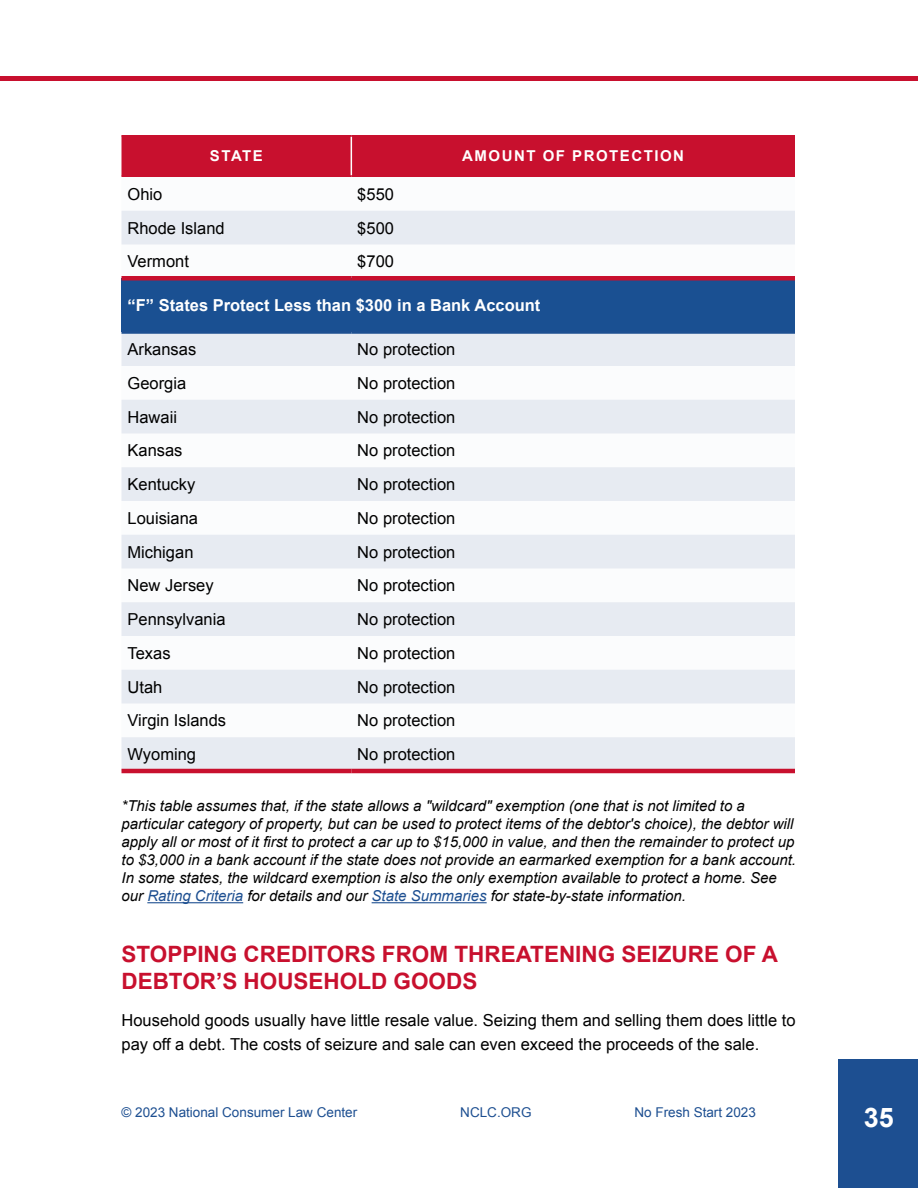
<style>
.page{position:relative;width:918px;height:1188px;background:#fff}
.page>*{position:absolute;margin:0;border:0;box-sizing:border-box;transform-origin:0 0}
.t1{font:700 27px "Arial";color:#fff}
.t2{font:700 22.5px/27px "Arial";color:#c8102e}
.t3{font:16.5px/24px "Arial";color:#000}
.t4{font:700 16.5px "Arial";color:#fff}
.t5{font:italic 15px/18px "Arial";color:#000}
.t6{font:700 15px "Arial";letter-spacing:.1em;color:#fff}
.t7{font:13.5px "Arial";color:#1d4f91}
.s1{color:#1d4f91}
</style>
<div class="page">
<hr style="left:147px;top:902px;width:96px;height:1px;background:#1d4f91">
<hr style="left:372px;top:902px;width:115px;height:1px;background:#1d4f91">
<div style="left:122px;top:136px;width:673px;height:40px;background:#c8102e"></div>
<svg style="left:122px;top:211px;width:673px;height:558px;fill:#e7ebf2"></svg>
<div style="left:122px;top:278px;width:673px;height:54px;background:#1a5092"></div>
<hr style="left:351px;top:136px;width:1px;height:40px;background:#fff">
<hr style="left:122px;top:276px;width:229px;height:4px;background:#c8102e">
<hr style="left:351px;top:276px;width:444px;height:4px;background:#c8102e">
<hr style="left:122px;top:331px;width:229px;height:3px;background:#1d4f91">
<hr style="left:351px;top:331px;width:444px;height:3px;background:#1d4f91">
<hr style="left:122px;top:176px;width:229px;height:1px;background:#c8102e">
<hr style="left:351px;top:176px;width:444px;height:1px;background:#c8102e">
<hr style="left:122px;top:135px;width:229px;height:1px;background:#c8102e">
<hr style="left:351px;top:135px;width:444px;height:1px;background:#c8102e">
<hr style="left:122px;top:769px;width:229px;height:4px;background:#c8102e">
<hr style="left:351px;top:769px;width:444px;height:4px;background:#c8102e">
<div style="left:838px;top:1060px;width:80px;height:128px;background:#1d4f91"></div>
<hr style="left:0;top:77px;width:918px;height:4px;background:#c8102e">
<p class="t6" style="left:210px;top:146px;width:54px">STATE</p>
<p class="t6" style="left:462px;top:146px;width:223px">AMOUNT OF PROTECTION</p>
<p class="t3" style="left:128px;top:182px;width:36px">Ohio</p>
<p class="t3" style="left:357px;top:182px;width:38px">$550</p>
<p class="t3" style="left:128px;top:216px;width:99px">Rhode Island</p>
<p class="t3" style="left:357px;top:216px;width:38px">$500</p>
<p class="t3" style="left:128px;top:250px;width:63px">Vermont</p>
<p class="t3" style="left:357px;top:250px;width:38px">$700</p>
<p class="t4" style="left:128px;top:295px;width:414px">“F” States Protect Less than $300 in a Bank Account</p>
<p class="t3" style="left:128px;top:337px;width:70px">Arkansas</p>
<p class="t3" style="left:357px;top:337px;width:100px">No protection</p>
<p class="t3" style="left:128px;top:371px;width:60px">Georgia</p>
<p class="t3" style="left:357px;top:371px;width:100px">No protection</p>
<p class="t3" style="left:128px;top:405px;width:51px">Hawaii</p>
<p class="t3" style="left:357px;top:405px;width:100px">No protection</p>
<p class="t3" style="left:128px;top:439px;width:57px">Kansas</p>
<p class="t3" style="left:357px;top:439px;width:100px">No protection</p>
<p class="t3" style="left:128px;top:472px;width:69px">Kentucky</p>
<p class="t3" style="left:357px;top:472px;width:100px">No protection</p>
<p class="t3" style="left:128px;top:506px;width:72px">Louisiana</p>
<p class="t3" style="left:357px;top:506px;width:100px">No protection</p>
<p class="t3" style="left:128px;top:540px;width:68px">Michigan</p>
<p class="t3" style="left:357px;top:540px;width:100px">No protection</p>
<p class="t3" style="left:128px;top:574px;width:88px">New Jersey</p>
<p class="t3" style="left:357px;top:574px;width:100px">No protection</p>
<p class="t3" style="left:128px;top:607px;width:100px">Pennsylvania</p>
<p class="t3" style="left:357px;top:607px;width:100px">No protection</p>
<p class="t3" style="left:128px;top:641px;width:45px">Texas</p>
<p class="t3" style="left:357px;top:641px;width:100px">No protection</p>
<p class="t3" style="left:128px;top:675px;width:36px">Utah</p>
<p class="t3" style="left:357px;top:675px;width:100px">No protection</p>
<p class="t3" style="left:128px;top:709px;width:100px">Virgin Islands</p>
<p class="t3" style="left:357px;top:709px;width:100px">No protection</p>
<p class="t3" style="left:128px;top:742px;width:70px">Wyoming</p>
<p class="t3" style="left:357px;top:742px;width:100px">No protection</p>
<p class="t5" style="left:122px;top:797px;width:676px">*This table assumes that, if the state allows a "wildcard" exemption (one that is not limited to a particular category of property, but can be used to protect items of the debtor's choice), the debtor will apply all or most of it first to protect a car up to $15,000 in value, and then the remainder to protect up to $3,000 in a bank account if the state does not provide an earmarked exemption for a bank account.<br>In some states, the wildcard exemption is also the only exemption available to protect a home. See our <span class="s1">Rating Criteria</span> for details and our <span class="s1">State Summaries</span> for state-by-state information.</p>
<h2 class="t2" style="left:122px;top:941px;width:658px">STOPPING CREDITORS FROM THREATENING SEIZURE OF A<br>DEBTOR’S HOUSEHOLD GOODS</h2>
<p class="t3" style="left:122px;top:1009px;width:676px">Household goods usually have little resale value. Seizing them and selling them does little to pay off a debt. The costs of seizure and sale can even exceed the proceeds of the sale.</p>
<p class="t7" style="left:122px;top:1103px;width:237px">© 2023 National Consumer Law Center</p>
<p class="t7" style="left:460px;top:1103px;width:73px">NCLC.ORG</p>
<p class="t7" style="left:634px;top:1103px;width:123px">No Fresh Start 2023</p>
<h1 class="t1" style="left:864px;top:1099px;width:32px">35</h1>
</div>
